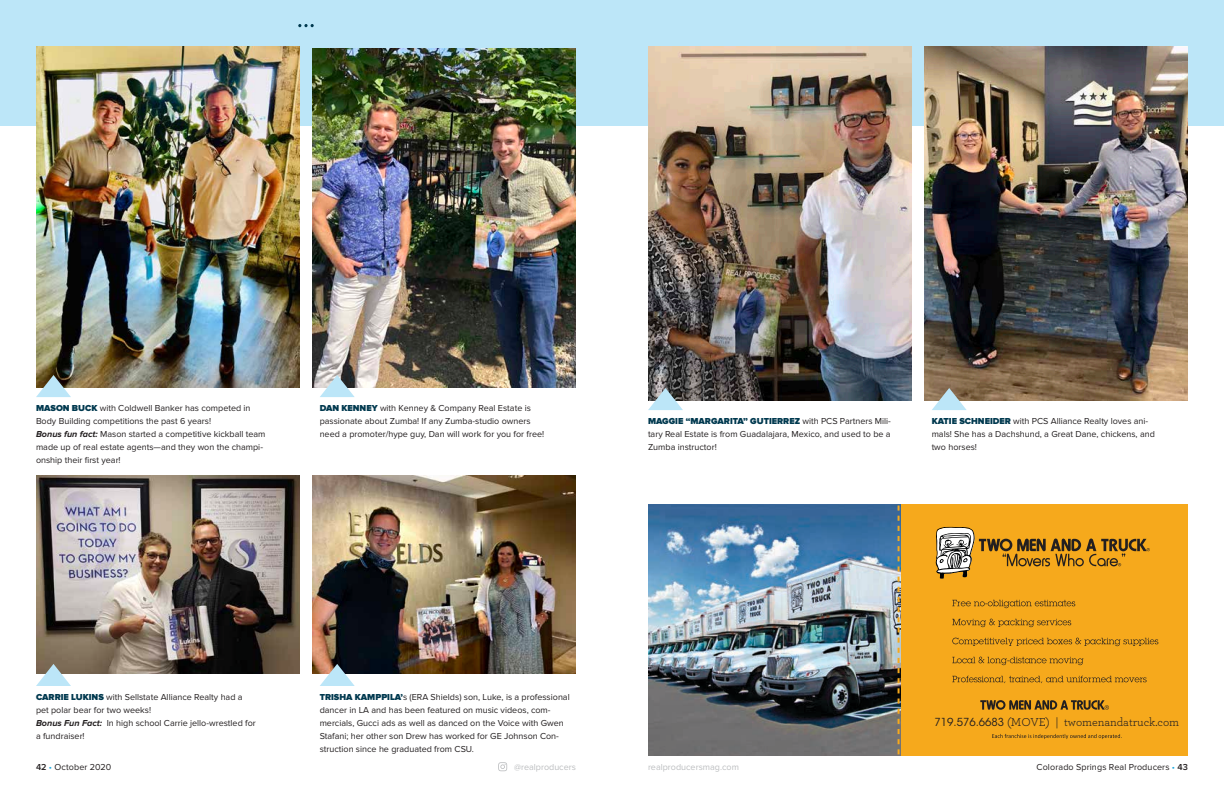
<style>
.page{position:relative;width:1224px;height:792px;background:#fff}
.page>*{position:absolute;margin:0;border:0;box-sizing:border-box;transform-origin:0 0}
.t1{font:12px "Archer";color:#231f20}
.t2{font:9px/13px "Proxima Nova";color:#231f20}
.t3{font:9px "Proxima Nova";color:#bcbec0}
.s1{font-weight:900;color:#00394f}
.s2{font-weight:700;font-style:italic}
.s3{font-family:"ITC Avant Garde Std";font-size:11px}
.s4{font-weight:600}
.s5{color:#19a8e0}
</style>
<div class="page">
<svg style="left:498px;top:762px;width:9px;height:9px"></svg>
<img style="left:648px;top:504px;width:253px;height:252px">
<div style="left:901px;top:504px;width:287px;height:252px;background:#f6a91c"></div>
<svg style="left:898px;top:504px;width:2px;height:252px"></svg>
<svg style="left:952px;top:676px;width:195px;height:7px"></svg>
<svg style="left:952px;top:657px;width:131px;height:8px"></svg>
<svg style="left:952px;top:638px;width:206px;height:8px"></svg>
<svg style="left:952px;top:619px;width:119px;height:8px"></svg>
<svg style="left:952px;top:600px;width:123px;height:8px"></svg>
<svg style="left:936px;top:527px;width:214px;height:52px"></svg>
<svg style="left:980px;top:700px;width:129px;height:10px"></svg>
<svg style="left:992px;top:734px;width:130px;height:5px"></svg>
<div style="left:0;top:0;width:1224px;height:126px;background:#bce6f8"></div>
<img style="left:924px;top:47px;width:264px;height:354px">
<img style="left:648px;top:47px;width:264px;height:354px">
<img style="left:312px;top:48px;width:264px;height:340px">
<img style="left:36px;top:47px;width:264px;height:341px">
<svg style="left:298px;top:24px;width:16px;height:3px"></svg>
<img style="left:313px;top:476px;width:263px;height:198px">
<img style="left:36px;top:476px;width:264px;height:198px">
<svg style="left:36px;top:664px;width:35px;height:22px"></svg>
<svg style="left:320px;top:664px;width:35px;height:22px"></svg>
<svg style="left:648px;top:388px;width:35px;height:22px"></svg>
<svg style="left:932px;top:388px;width:35px;height:22px"></svg>
<svg style="left:36px;top:375px;width:35px;height:22px"></svg>
<svg style="left:320px;top:375px;width:35px;height:22px"></svg>
<p class="t2" style="left:36px;top:401px;width:231px"><span class="s1">MASON BUCK</span> with Coldwell Banker has competed in Body Building competitions the past 6 years!<br><span class="s2">Bonus fun fact:</span> Mason started a competitive kickball team made up of real estate agents—and they won the champi&shy;onship their first year!</p>
<p class="t2" style="left:320px;top:401px;width:226px"><span class="s1">DAN KENNEY</span> with Kenney &amp; Company Real Estate is passionate about Zumba! If any Zumba-studio owners need a promoter/hype guy, Dan will work for you for free!</p>
<p class="t2" style="left:648px;top:414px;width:245px;text-align:justify"><span class="s1">MAGGIE “MARGARITA” GUTIERREZ</span> with PCS Partners Mili&shy;tary Real Estate is from Guadalajara, Mexico, and used to be a Zumba instructor!</p>
<p class="t2" style="left:932px;top:414px;width:225px"><span class="s1">KATIE SCHNEIDER</span> with PCS Alliance Realty loves ani&shy;mals! She has a Dachshund, a Great Dane, chickens, and two horses!</p>
<p class="t2" style="left:36px;top:690px;width:221px"><span class="s1">CARRIE LUKINS</span> with Sellstate Alliance Realty had a pet polar bear for two weeks!<br><span class="s2">Bonus Fun Fact:</span> In high school Carrie jello-wrestled for a fundraiser!</p>
<p class="t2" style="left:320px;top:690px;width:252px"><span class="s1">TRISHA KAMPPILA’</span>s (ERA Shields) son, Luke, is a professional dancer in LA and has been featured on music videos, com&shy;mercials, Gucci ads as well as danced on the Voice with Gwen Stafani; her other son Drew has worked for GE Johnson Con&shy;struction since he graduated from CSU.</p>
<h1 class="t1" style="left:935px;top:714px;width:246px"><span class="s3">719.576.6683</span> (MOVE) | twomenandatruck.com</h1>
<p class="t2" style="left:36px;top:761px;width:77px"><span class="s4">42</span> <span class="s5">•</span> October 2020</p>
<p class="t3" style="left:514px;top:762px;width:63px">@realproducers</p>
<p class="t3" style="left:648px;top:762px;width:92px">realproducersmag.com</p>
<p class="t2" style="left:1036px;top:761px;width:153px">Colorado Springs Real Producers <span class="s5">•</span> <span class="s4">43</span></p>
</div>
